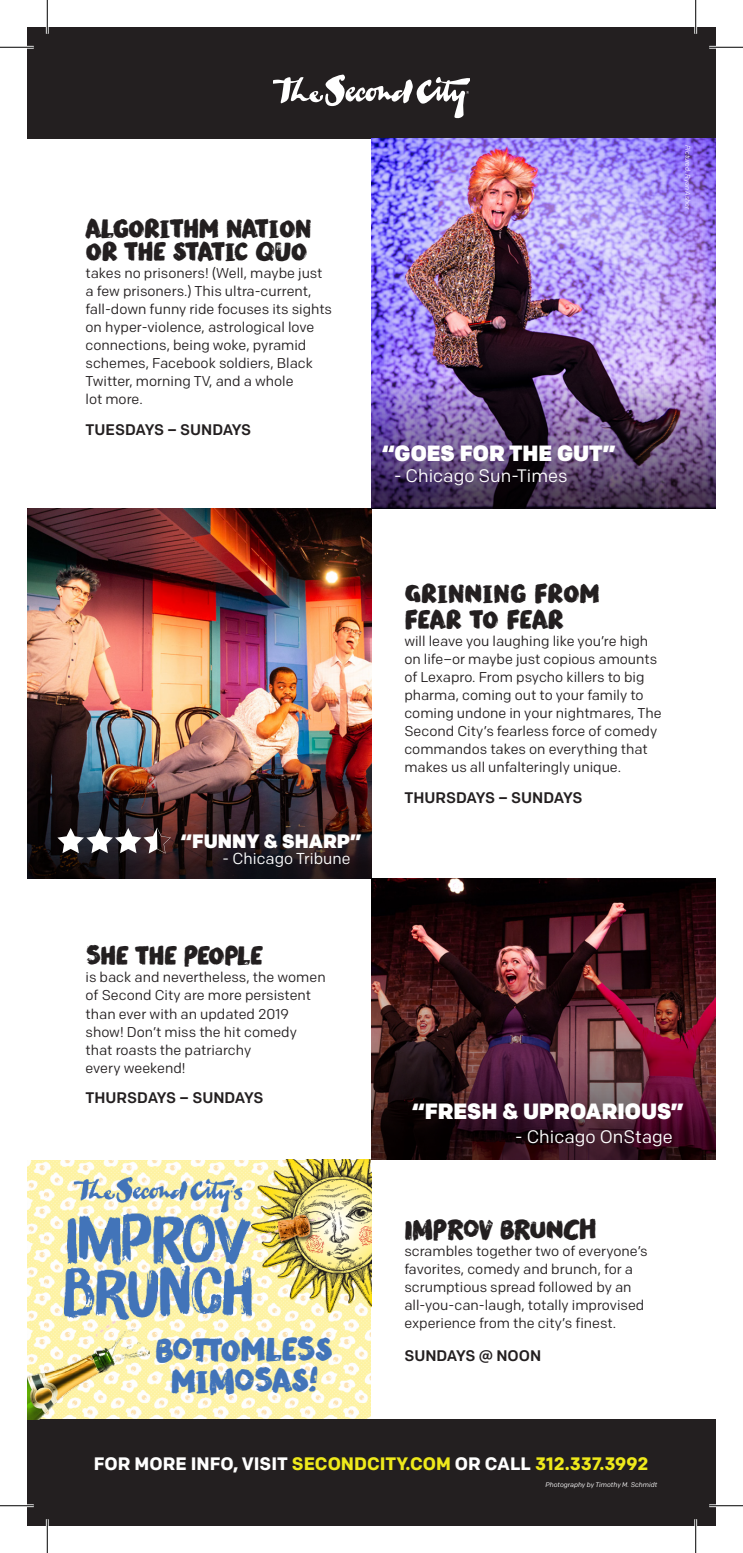
<style>
.page{position:relative;width:743px;height:1553px;background:#fff}
.page>*{position:absolute;margin:0;border:0;box-sizing:border-box;transform-origin:0 0}
.t1{font:32.18px "Modern Brush";letter-spacing:-.05em;color:#4274b9}
.t2{font:25.65px "Modern Brush";letter-spacing:-.04em;color:#231f20}
.t3{font:25.65px "Modern Brush";letter-spacing:-.02em;color:#231f20}
.t4{font:900 22.05px "Colfax";color:#fff}
.t5{font:900 19.35px "Colfax";color:#fff}
.t6{font:700 18px "Colfax";color:#efea1b}
.t7{font:18px "Colfax";color:#fff}
.t8{font:15.75px "Colfax";color:#fff}
.t9{font:500 15.3px "Colfax";color:#231f20}
.t10{font:14.17px/18px "Colfax";color:#231f20}
.t11{font:italic 6.75px "Colfax";color:#fff}
.s1{color:#fff}
</style>
<div class="page">
<img style="left:27px;top:1161px;width:343px;height:258px">
<div style="left:27px;top:27px;width:689px;height:111px;background:#231f20"></div>
<img style="left:371px;top:138px;width:345px;height:236px">
<img style="left:27px;top:508px;width:344px;height:249px">
<img style="left:371px;top:878px;width:345px;height:76px">
<svg style="left:274px;top:75px;width:195px;height:43px"></svg>
<img style="left:371px;top:374px;width:345px;height:134px">
<img style="left:371px;top:954px;width:345px;height:205px">
<div style="left:27px;top:1419px;width:689px;height:107px;background:#231f20"></div>
<img style="left:27px;top:757px;width:344px;height:121px">
<svg style="left:57px;top:827px;width:114px;height:26px"></svg>
<img style="left:27px;top:1329px;width:122px;height:90px">
<img style="left:251px;top:1159px;width:120px;height:153px">
<img style="left:94px;top:1217px;width:227px;height:120px">
<img style="left:278px;top:1213px;width:35px;height:35px">
<img style="left:65px;top:1177px;width:186px;height:142px">
<hr style="left:0;top:46px;width:34px;height:3px;background:#fff">
<hr style="left:709px;top:46px;width:33px;height:3px;background:#fff">
<hr style="left:0;top:1504px;width:34px;height:3px;background:#fff">
<hr style="left:709px;top:1504px;width:33px;height:3px;background:#fff">
<hr style="left:46px;top:0;width:3px;height:34px;background:#fff">
<hr style="left:46px;top:1519px;width:3px;height:33px;background:#fff">
<hr style="left:694px;top:0;width:3px;height:34px;background:#fff">
<hr style="left:694px;top:1519px;width:3px;height:33px;background:#fff">
<hr style="left:0;top:47px;width:34px;height:1px;background:#000">
<hr style="left:709px;top:47px;width:33px;height:1px;background:#000">
<hr style="left:0;top:1505px;width:34px;height:1px;background:#000">
<hr style="left:709px;top:1505px;width:33px;height:1px;background:#000">
<hr style="left:47px;top:0;width:1px;height:34px;background:#000">
<hr style="left:47px;top:1519px;width:1px;height:33px;background:#000">
<hr style="left:695px;top:0;width:1px;height:34px;background:#000">
<hr style="left:695px;top:1519px;width:1px;height:33px;background:#000">
<p class="t2" style="left:86px;top:212px;width:228px">algorithm nation</p>
<p class="t2" style="left:86px;top:235px;width:223px">or the static quo</p>
<p class="t10" style="left:86px;top:264px;width:238px">takes no prisoners! (Well, maybe just</p>
<p class="t10" style="left:86px;top:282px;width:227px">a few prisoners.) This ultra-current,</p>
<p class="t10" style="left:86px;top:300px;width:248px">fall-down funny ride focuses its sights</p>
<p class="t10" style="left:86px;top:318px;width:230px">on hyper-violence, astrological love</p>
<p class="t10" style="left:86px;top:336px;width:229px">connections, being woke, pyramid schemes, Facebook soldiers, Black</p>
<p class="t10" style="left:86px;top:372px;width:209px">Twitter, morning TV, and a whole</p>
<p class="t10" style="left:86px;top:390px;width:59px">lot more.</p>
<p class="t9" style="left:86px;top:420px;width:167px">TUESDAYS – SUNDAYS</p>
<p class="t4" style="left:382px;top:440px;width:235px">“GOES FOR THE GUT”</p>
<p class="t7" style="left:394px;top:464px;width:175px">- Chicago Sun-Times</p>
<p class="t11" style="left:691px;top:145px;width:66px;rotate:90deg">Pictured: Ryan Asher</p>
<p class="t5" style="left:181px;top:829px;width:182px">“FUNNY &amp; SHARP”</p>
<p class="t8" style="left:222px;top:849px;width:129px">- Chicago Tribune</p>
<p class="t2" style="left:86px;top:939px;width:179px">She the People</p>
<p class="t10" style="left:86px;top:968px;width:241px">is back and nevertheless, the women</p>
<p class="t10" style="left:86px;top:986px;width:227px">of Second City are more persistent</p>
<p class="t10" style="left:86px;top:1004px;width:205px">than ever with an updated 2019</p>
<p class="t10" style="left:86px;top:1022px;width:213px">show! Don’t miss the hit comedy</p>
<p class="t10" style="left:86px;top:1040px;width:167px">that roasts the patriarchy</p>
<p class="t10" style="left:86px;top:1058px;width:101px">every weekend!</p>
<p class="t9" style="left:86px;top:1087px;width:179px">THURSDAYS – SUNDAYS</p>
<p class="t1" style="left:155px;top:1329px;width:180px">BOTtomleSs</p>
<p class="t1" style="left:170px;top:1360px;width:150px">miMOSas!</p>
<p class="t3" style="left:404px;top:577px;width:197px">GrinNing from</p>
<p class="t3" style="left:404px;top:603px;width:161px">fear to fear</p>
<p class="t10" style="left:404px;top:632px;width:245px">will leave you laughing like you’re high</p>
<p class="t10" style="left:404px;top:650px;width:254px">on life–or maybe just copious amounts</p>
<p class="t10" style="left:404px;top:668px;width:242px">of Lexapro. From psycho killers to big</p>
<p class="t10" style="left:404px;top:686px;width:241px">pharma, coming out to your family to</p>
<p class="t10" style="left:404px;top:704px;width:259px">coming undone in your nightmares, The<br>Second City’s fearless force of comedy</p>
<p class="t10" style="left:404px;top:740px;width:245px">commandos takes on everything that</p>
<p class="t10" style="left:404px;top:758px;width:218px">makes us all unfalteringly unique.</p>
<p class="t9" style="left:404px;top:788px;width:179px">THURSDAYS – SUNDAYS</p>
<p class="t4" style="left:412px;top:1097px;width:273px">“FRESH &amp; UPROARIOUS”</p>
<p class="t7" style="left:515px;top:1126px;width:159px">- Chicago OnStage</p>
<p class="t2" style="left:404px;top:1212px;width:194px">IMPROV BRUNCH</p>
<p class="t10" style="left:404px;top:1241px;width:245px">scrambles together two of everyone’s</p>
<p class="t10" style="left:404px;top:1259px;width:230px">favorites, comedy and brunch, for a</p>
<p class="t10" style="left:404px;top:1277px;width:229px">scrumptious spread followed by an</p>
<p class="t10" style="left:404px;top:1295px;width:241px">all-you-can-laugh, totally improvised</p>
<p class="t10" style="left:404px;top:1313px;width:213px">experience from the city’s finest.</p>
<p class="t9" style="left:404px;top:1345px;width:138px">SUNDAYS @ NOON</p>
<p class="t6" style="left:94px;top:1452px;width:556px"><span class="s1">FOR MORE INFO, VISIT</span> SECONDCITY.COM <span class="s1">OR CALL</span> 312.337.3992</p>
<p class="t11" style="left:545px;top:1480px;width:113px">Photography by Timothy M. Schmidt</p>
</div>
